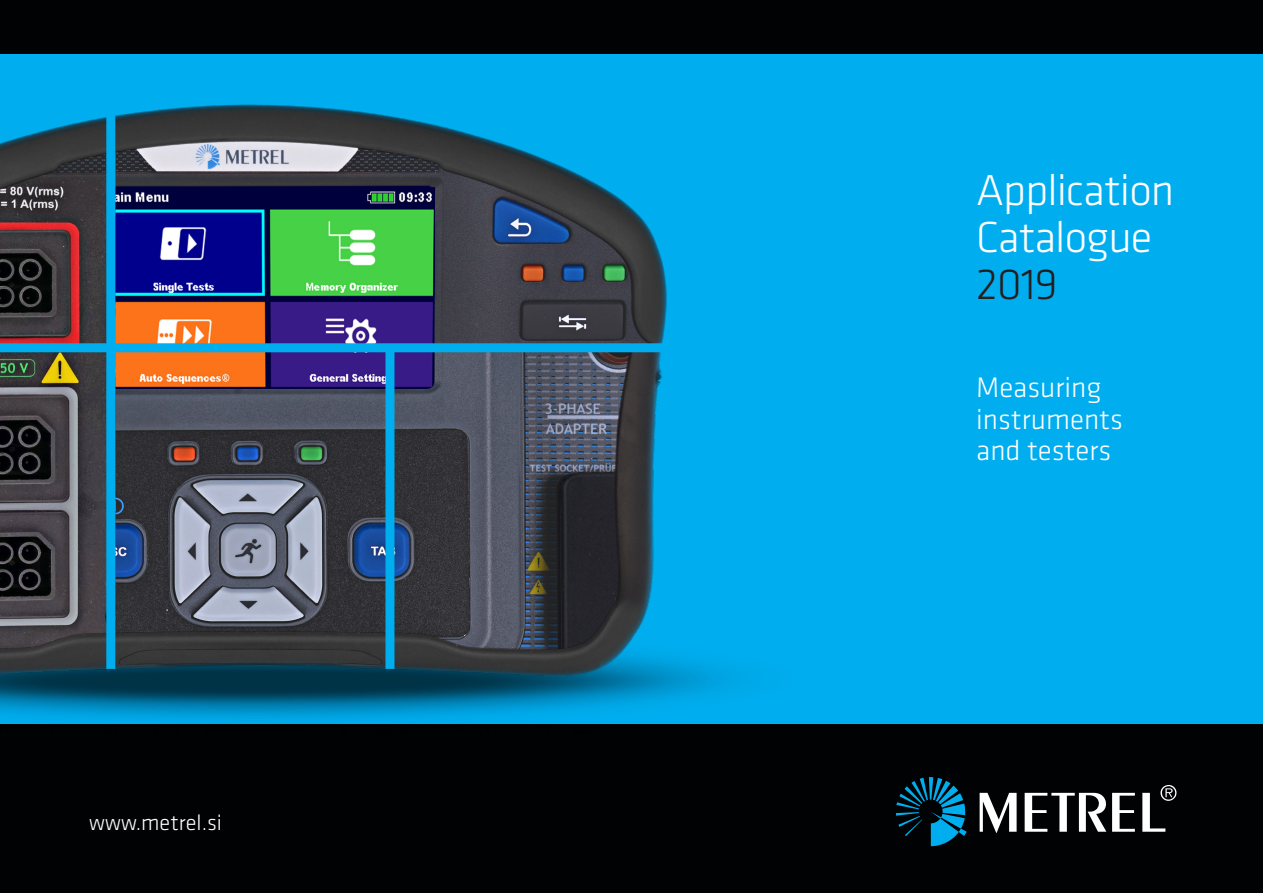
<style>
.page{position:relative;width:1263px;height:893px;background:#010203}
.page>*{position:absolute;margin:0;border:0;box-sizing:border-box;transform-origin:0 0}
.t1{font:300 45px "Klavika";letter-spacing:-.02em;color:#fff}
.t2{font:300 45px "Klavika";color:#231f20}
.t3{font:300 29.25px "Klavika";color:#fff}
.t4{font:300 22.5px "Klavika";color:#fff}
</style>
<div class="page">
<div style="left:0;top:54px;width:1263px;height:670px;background:#00aeef"></div>
<img style="left:0;top:661px;width:713px;height:58px">
<img style="left:0;top:352px;width:679px;height:330px">
<img style="left:115px;top:352px;width:320px;height:37px">
<div style="left:385px;top:346px;width:9px;height:323px;background:#00aeef"></div>
<img style="left:0;top:104px;width:667px;height:239px">
<div style="left:106px;top:77px;width:9px;height:592px;background:#00aeef"></div>
<svg style="left:896px;top:777px;width:71px;height:69px"></svg>
<svg style="left:980px;top:785px;width:197px;height:48px"></svg>
<p class="t4" style="left:89px;top:811px;width:134px">www.metrel.si</p>
<p class="t1" style="left:976px;top:165px;width:200px">Application</p>
<p class="t1" style="left:976px;top:212px;width:178px">Catalogue</p>
<p class="t2" style="left:976px;top:260px;width:83px">2019</p>
<p class="t3" style="left:976px;top:371px;width:127px">Measuring</p>
<p class="t3" style="left:976px;top:403px;width:148px">instruments</p>
<p class="t3" style="left:976px;top:434px;width:136px">and testers</p>
</div>
